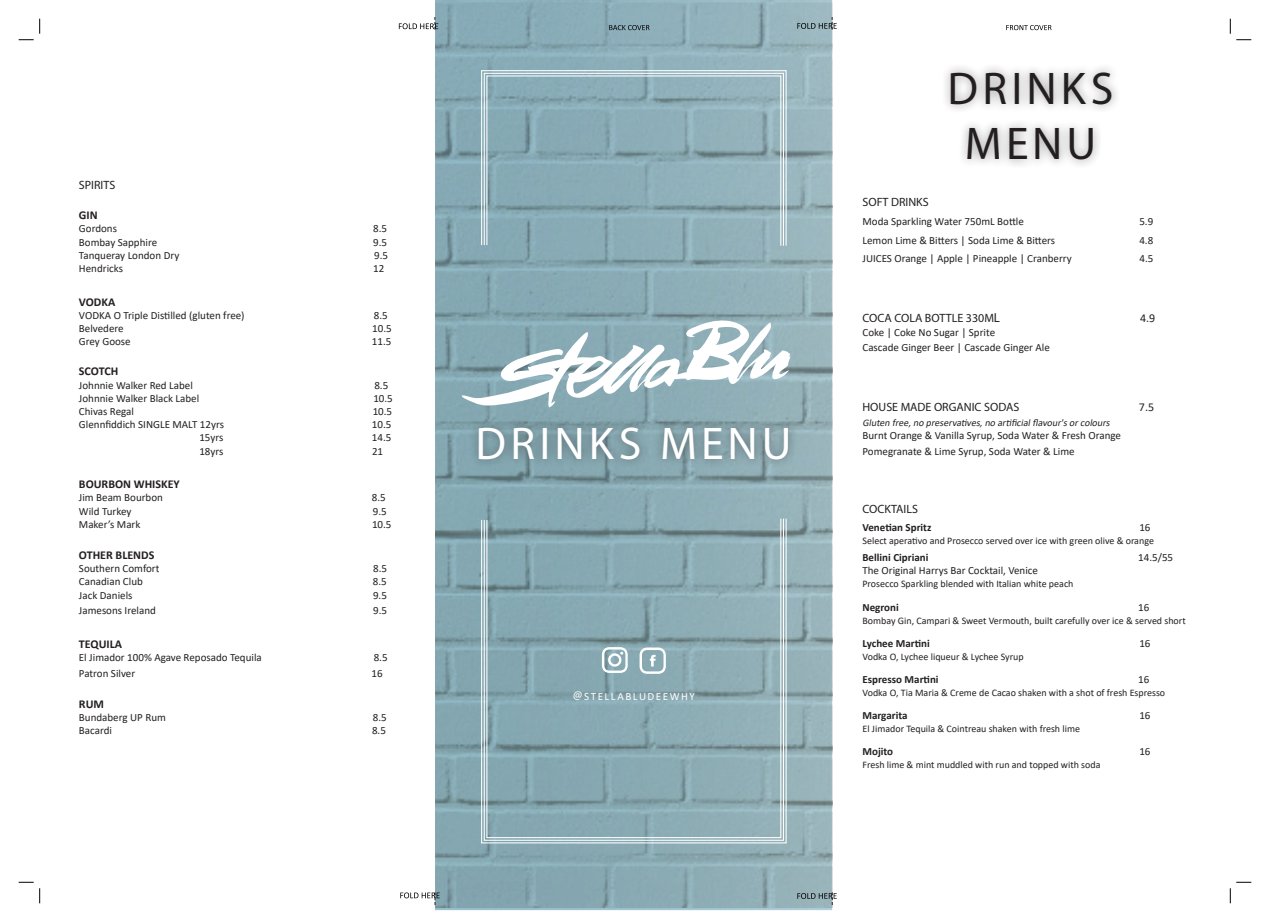
<style>
.page{position:relative;width:1270px;height:922px;background:#fff}
.page>*{position:absolute;margin:0;border:0;box-sizing:border-box;transform-origin:0 0}
.Subheading{font:46px "Myriad Pro";letter-spacing:.09em;color:#231f20}
.Subheading-2{font:46px "Myriad Pro";letter-spacing:.09em;color:#fff}
.t1{font:12px "Myriad Pro";color:#231f20}
.t2{font:700 12px "Calibri";color:#231f20}
.t3{font:12px "Calibri";color:#231f20}
.Subheading-3{font:11.1px "Calibri";letter-spacing:.14em;color:#fff}
.t4{font:11px "Calibri";color:#231f20}
.t5{font:700 11px "Calibri";color:#231f20}
.t6{font:10px "Calibri";color:#231f20}
.t7{font:italic 10px "Calibri";color:#231f20}
.s1{font-size:13px}
</style>
<div class="page">
<svg style="left:435px;top:0;width:397px;height:909px;background:#8babb4"></svg>
<svg style="left:459px;top:313px;width:331px;height:95px"></svg>
<svg style="left:481px;top:70px;width:306px;height:177px;background:#8fafb8"></svg>
<svg style="left:481px;top:517px;width:306px;height:326px;background:#8cabb3"></svg>
<svg style="left:602px;top:647px;width:26px;height:25px"></svg>
<svg style="left:640px;top:647px;width:26px;height:26px"></svg>
<div style="left:941px;top:62px;width:180px;height:107px;background:#231f20;opacity:.5"></div>
<div style="left:469px;top:417px;width:329px;height:52px;background:#231f20;opacity:.5"></div>
<svg style="left:1006px;top:25px;width:46px;height:5px"></svg>
<svg style="left:609px;top:25px;width:41px;height:5px"></svg>
<svg style="left:399px;top:17px;width:39px;height:13px"></svg>
<svg style="left:797px;top:17px;width:40px;height:13px"></svg>
<svg style="left:797px;top:892px;width:40px;height:12px"></svg>
<svg style="left:400px;top:892px;width:40px;height:12px"></svg>
<svg style="left:19px;top:881px;width:15px;height:1px"></svg>
<svg style="left:1236px;top:881px;width:15px;height:1px"></svg>
<svg style="left:19px;top:19px;width:22px;height:22px"></svg>
<svg style="left:39px;top:888px;width:2px;height:15px"></svg>
<svg style="left:1230px;top:19px;width:21px;height:22px"></svg>
<svg style="left:1230px;top:888px;width:1px;height:15px"></svg>
<p class="t1" style="left:79px;top:178px;width:38px">SPIRITS</p>
<p class="t2" style="left:79px;top:207px;width:20px">GIN</p>
<p class="t4" style="left:79px;top:221px;width:40px">Gordons</p>
<p class="t4" style="left:373px;top:221px;width:15px">8.5</p>
<p class="t4" style="left:79px;top:234px;width:80px">Bombay Sapphire</p>
<p class="t4" style="left:373px;top:234px;width:15px">9.5</p>
<p class="t4" style="left:79px;top:247px;width:102px">Tanqueray London Dry</p>
<p class="t4" style="left:374px;top:247px;width:15px">9.5</p>
<p class="t4" style="left:79px;top:261px;width:46px">Hendricks</p>
<p class="t4" style="left:373px;top:261px;width:13px">12</p>
<p class="t2" style="left:79px;top:293px;width:38px">VODKA</p>
<p class="t4" style="left:79px;top:307px;width:167px">VODKA O Triple Distilled (gluten free)</p>
<p class="t4" style="left:374px;top:307px;width:15px">8.5</p>
<p class="t4" style="left:79px;top:321px;width:46px">Belvedere</p>
<p class="t4" style="left:372px;top:321px;width:21px">10.5</p>
<p class="t4" style="left:79px;top:334px;width:53px">Grey Goose</p>
<p class="t4" style="left:372px;top:334px;width:21px">11.5</p>
<p class="t2" style="left:79px;top:363px;width:41px">SCOTCH</p>
<p class="t4" style="left:79px;top:377px;width:115px">Johnnie Walker Red Label</p>
<p class="t4" style="left:374px;top:377px;width:15px">8.5</p>
<p class="t4" style="left:79px;top:390px;width:122px">Johnnie Walker Black Label</p>
<p class="t4" style="left:373px;top:390px;width:21px">10.5</p>
<p class="t4" style="left:79px;top:403px;width:57px">Chivas Regal</p>
<p class="t4" style="left:373px;top:403px;width:21px">10.5</p>
<p class="t4" style="left:79px;top:417px;width:147px">Glennfiddich SINGLE MALT 12yrs</p>
<p class="t4" style="left:372px;top:417px;width:21px">10.5</p>
<p class="t4" style="left:199px;top:430px;width:26px">15yrs</p>
<p class="t4" style="left:372px;top:430px;width:21px">14.5</p>
<p class="t4" style="left:199px;top:443px;width:26px">18yrs</p>
<p class="t4" style="left:372px;top:443px;width:13px">21</p>
<p class="t2" style="left:79px;top:475px;width:102px">BOURBON WHISKEY</p>
<p class="t4" style="left:79px;top:490px;width:86px">Jim Beam Bourbon</p>
<p class="t4" style="left:372px;top:490px;width:15px">8.5</p>
<p class="t4" style="left:79px;top:503px;width:54px">Wild Turkey</p>
<p class="t4" style="left:373px;top:503px;width:15px">9.5</p>
<p class="t4" style="left:79px;top:516px;width:63px">Maker’s Mark</p>
<p class="t4" style="left:372px;top:516px;width:21px">10.5</p>
<p class="t2" style="left:79px;top:546px;width:77px">OTHER BLENDS</p>
<p class="t4" style="left:79px;top:561px;width:82px">Southern Comfort</p>
<p class="t4" style="left:373px;top:561px;width:15px">8.5</p>
<p class="t4" style="left:79px;top:574px;width:65px">Canadian Club</p>
<p class="t4" style="left:373px;top:574px;width:15px">8.5</p>
<p class="t4" style="left:79px;top:587px;width:55px">Jack Daniels</p>
<p class="t4" style="left:373px;top:587px;width:15px">9.5</p>
<p class="t4" style="left:79px;top:603px;width:78px">Jamesons Ireland</p>
<p class="t4" style="left:373px;top:603px;width:15px">9.5</p>
<p class="t2" style="left:79px;top:635px;width:45px">TEQUILA</p>
<p class="t4" style="left:79px;top:649px;width:184px">El Jimador 100% Agave Reposado Tequila</p>
<p class="t4" style="left:374px;top:649px;width:15px">8.5</p>
<p class="t4" style="left:79px;top:665px;width:58px">Patron Silver</p>
<p class="t4" style="left:371px;top:665px;width:13px">16</p>
<p class="t2" style="left:79px;top:695px;width:27px">RUM</p>
<p class="t4" style="left:79px;top:709px;width:88px">Bundaberg UP Rum</p>
<p class="t4" style="left:373px;top:709px;width:15px">8.5</p>
<p class="t4" style="left:79px;top:723px;width:35px">Bacardi</p>
<p class="t4" style="left:372px;top:723px;width:15px">8.5</p>
<p class="Subheading-2" style="left:476px;top:414px;width:318px">DRINKS MENU</p>
<p class="Subheading-3" style="left:573px;top:688px;width:124px">@STELLABLUDEEWHY</p>
<p class="Subheading" style="left:948px;top:60px;width:168px">DRINKS</p>
<p class="Subheading" style="left:965px;top:115px;width:133px">MENU</p>
<p class="t1" style="left:862px;top:195px;width:68px">SOFT DRINKS</p>
<p class="t4" style="left:862px;top:214px;width:163px">Moda Sparkling Water 750mL Bottle</p>
<p class="t4" style="left:1139px;top:214px;width:15px">5.9</p>
<p class="t4" style="left:862px;top:233px;width:194px">Lemon Lime &amp; Bitters | Soda Lime &amp; Bitters</p>
<p class="t4" style="left:1139px;top:233px;width:15px">4.8</p>
<p class="t4" style="left:862px;top:251px;width:211px">JUICES Orange | Apple | Pineapple | Cranberry</p>
<p class="t4" style="left:1139px;top:251px;width:15px">4.5</p>
<p class="t1" style="left:862px;top:311px;width:139px">COCA COLA BOTTLE 330M<span class="s1">L</span></p>
<p class="t3" style="left:1140px;top:310px;width:17px">4.9</p>
<p class="t4" style="left:862px;top:324px;width:134px">Coke | Coke No Sugar | Sprite</p>
<p class="t4" style="left:862px;top:340px;width:189px">Cascade Ginger Beer | Cascade Ginger Ale</p>
<p class="t1" style="left:862px;top:400px;width:158px">HOUSE MADE ORGANIC SODAS</p>
<p class="t3" style="left:1139px;top:399px;width:17px">7.5</p>
<p class="t7" style="left:862px;top:415px;width:251px">Gluten free,no preservatives,no artificialflavour'sorcolours</p>
<p class="t4" style="left:862px;top:427px;width:260px">Burnt Orange &amp; Vanilla Syrup, Soda Water &amp; Fresh Orange</p>
<p class="t4" style="left:862px;top:443px;width:214px">Pomegranate &amp; Lime Syrup, Soda Water &amp; Lime</p>
<p class="t1" style="left:862px;top:502px;width:57px">COCKTAILS</p>
<p class="t5" style="left:862px;top:520px;width:71px">Venetian Spritz</p>
<p class="t4" style="left:1139px;top:520px;width:13px">16</p>
<p class="t6" style="left:862px;top:534px;width:293px">Select aperativo and Prosecco served over ice with green olive &amp; orange</p>
<p class="t5" style="left:862px;top:550px;width:68px">Bellini Cipriani</p>
<p class="t4" style="left:1138px;top:550px;width:36px">14.5/55</p>
<p class="t4" style="left:862px;top:563px;width:177px">The Original Harrys Bar Cocktail, Venice</p>
<p class="t6" style="left:862px;top:577px;width:212px">Prosecco Sparkling blended with Italian white peach</p>
<p class="t5" style="left:862px;top:599px;width:38px">Negroni</p>
<p class="t4" style="left:1138px;top:599px;width:13px">16</p>
<p class="t6" style="left:862px;top:613px;width:325px">Bombay Gin, Campari &amp; Sweet Vermouth, built carefully over ice &amp; served short</p>
<p class="t5" style="left:862px;top:635px;width:69px">Lychee Martini</p>
<p class="t4" style="left:1139px;top:635px;width:13px">16</p>
<p class="t6" style="left:862px;top:649px;width:163px">Vodka O, Lychee liqueur &amp; Lychee Syrup</p>
<p class="t5" style="left:862px;top:671px;width:78px">Espresso Martini</p>
<p class="t4" style="left:1138px;top:671px;width:13px">16</p>
<p class="t6" style="left:862px;top:685px;width:304px">Vodka O, Tia Maria &amp; Creme de Cacao shaken with a shot of fresh Espresso</p>
<p class="t5" style="left:862px;top:707px;width:47px">Margarita</p>
<p class="t4" style="left:1139px;top:707px;width:13px">16</p>
<p class="t6" style="left:862px;top:721px;width:219px">El Jimador Tequila &amp; Cointreau shaken with fresh lime</p>
<p class="t5" style="left:862px;top:743px;width:32px">Mojito</p>
<p class="t4" style="left:1139px;top:743px;width:13px">16</p>
<p class="t6" style="left:862px;top:757px;width:239px">Fresh lime &amp; mint muddled with run and topped with soda</p>
</div>
